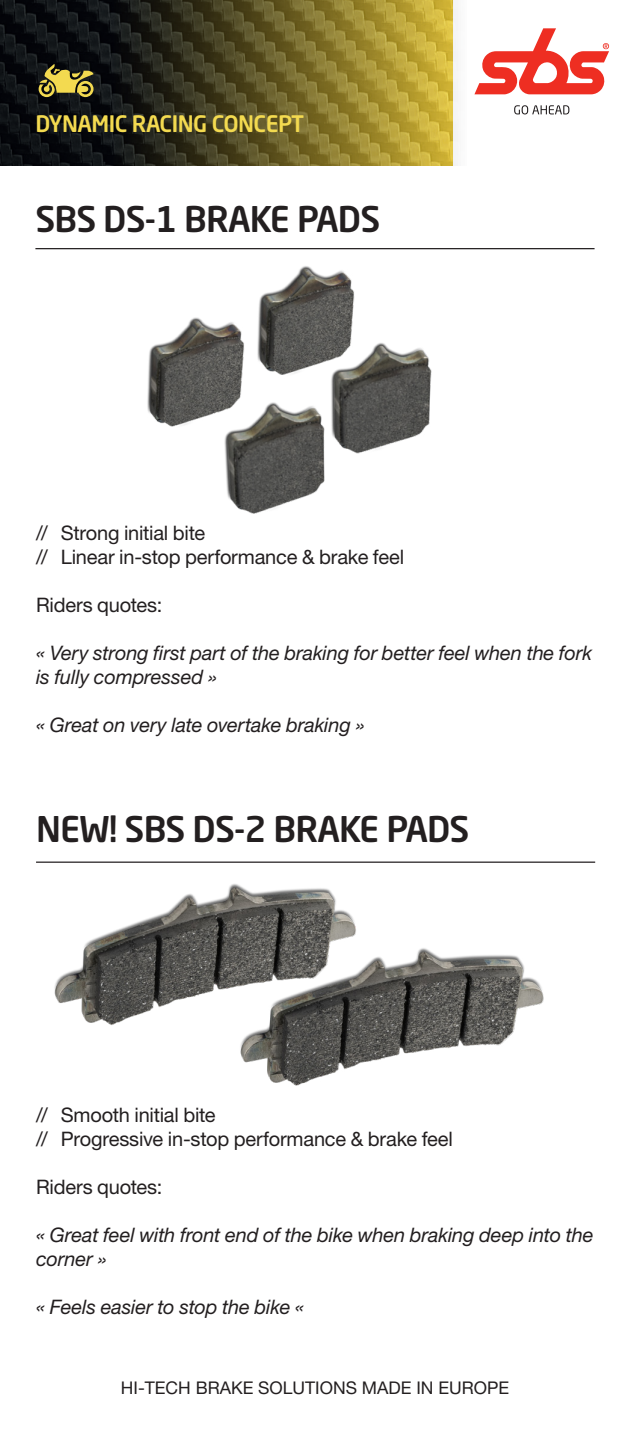
<style>
.page{position:relative;width:630px;height:1440px;background:#fff}
.page>*{position:absolute;margin:0;border:0;box-sizing:border-box;transform-origin:0 0}
.t1{font:500 35px "Neo Sans Std";letter-spacing:-.025em;color:#231f20}
.t2{font:500 22.5px "Neo Sans Std";letter-spacing:-.025em;color:#f3da50}
._3__Copy{font:italic 20px/24px "Helvetica Neue LT Std";letter-spacing:-.01em;color:#231f20}
._3__Copy-2{font:20px "Helvetica Neue LT Std";letter-spacing:-.01em;color:#231f20}
.t3{font:17.5px "Helvetica Neue LT Std";color:#231f20}
</style>
<div class="page">
<img style="left:113px;top:249px;width:341px;height:265px">
<img style="left:43px;top:861px;width:531px;height:225px">
<svg style="left:474px;top:28px;width:135px;height:66px"></svg>
<svg style="left:514px;top:105px;width:55px;height:9px"></svg>
<img style="left:0;top:0;width:458px;height:165px">
<hr style="left:35px;top:248px;width:560px;height:1px;background:#231f20">
<hr style="left:36px;top:862px;width:559px;height:1px;background:#231f20">
<svg style="left:39px;top:64px;width:55px;height:33px"></svg>
<p class="t2" style="left:35px;top:110px;width:270px">DYNAMIC RACING CONCEPT</p>
<p class="t1" style="left:35px;top:197px;width:346px">SBS DS-1 BRAKE PADS</p>
<p class="_3__Copy-2" style="left:36px;top:521px;width:171px">// Strong initial bite</p>
<p class="_3__Copy-2" style="left:36px;top:545px;width:370px">// Linear in-stop performance &amp; brake feel</p>
<p class="_3__Copy-2" style="left:36px;top:593px;width:128px">Riders quotes:</p>
<p class="_3__Copy" style="left:36px;top:641px;width:558px">« Very strong first part of the braking for better feel when the fork is fully compressed »</p>
<p class="_3__Copy" style="left:36px;top:713px;width:330px">« Great on very late overtake braking »</p>
<p class="t1" style="left:36px;top:807px;width:435px">NEW! SBS DS-2 BRAKE PADS</p>
<p class="_3__Copy-2" style="left:36px;top:1103px;width:181px">// Smooth initial bite</p>
<p class="_3__Copy-2" style="left:36px;top:1127px;width:418px">// Progressive in-stop performance &amp; brake feel</p>
<p class="_3__Copy-2" style="left:36px;top:1175px;width:128px">Riders quotes:</p>
<p class="_3__Copy" style="left:36px;top:1223px;width:559px">« Great feel with front end of the bike when braking deep into the corner »</p>
<p class="_3__Copy" style="left:36px;top:1295px;width:270px">« Feels easier to stop the bike «</p>
<p class="t3" style="left:121px;top:1377px;width:390px">HI-TECH BRAKE SOLUTIONS MADE IN EUROPE</p>
</div>
